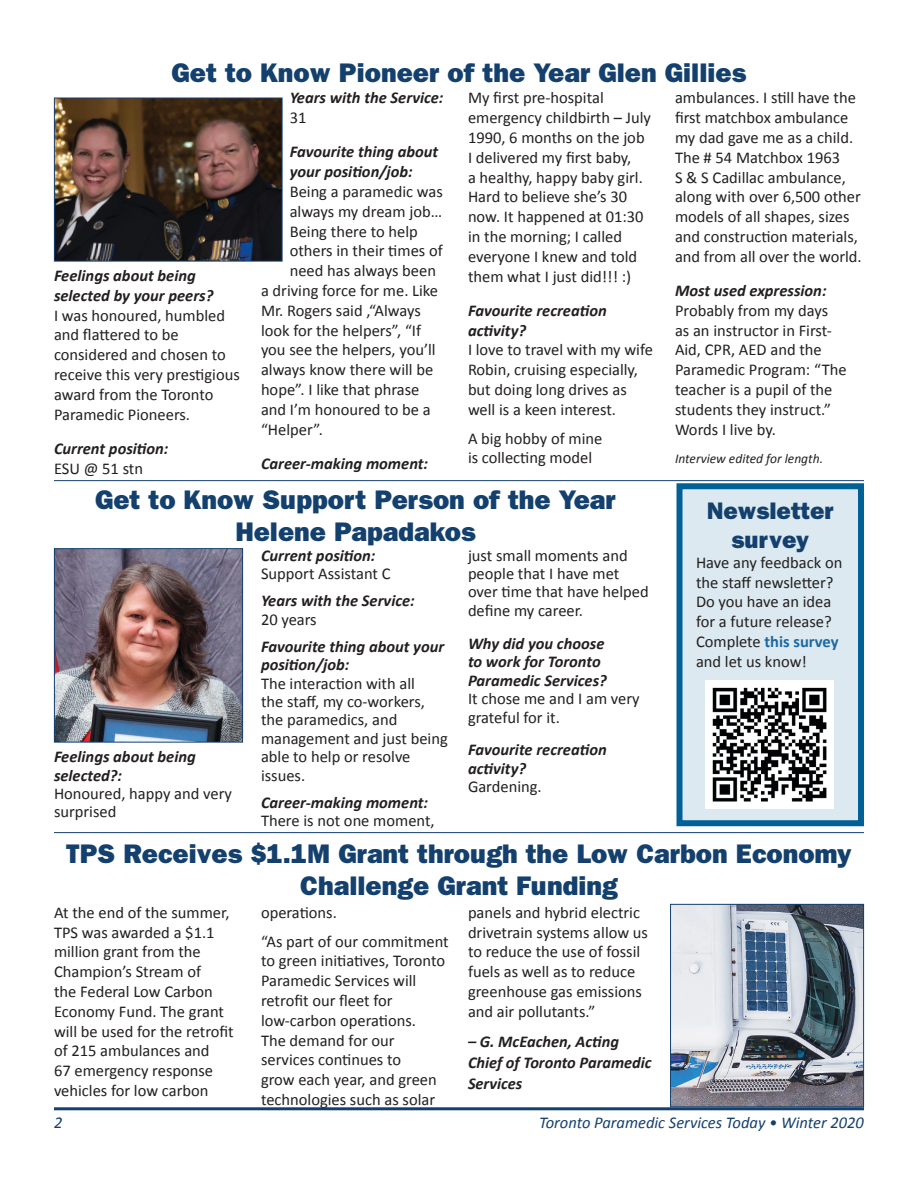
<style>
.page{position:relative;width:918px;height:1188px;background:#fff}
.page>*{position:absolute;margin:0;border:0;box-sizing:border-box;transform-origin:0 0}
.Headline{font:27px/32.4px "ITC Franklin Gothic Std Hvy";color:#14406e;text-align:center}
.Headline-2{font:24px/28.8px "ITC Franklin Gothic Std Hvy";color:#14406e;text-align:center}
.Interview_Questions{font:16.5px/19.8px "Calibri";color:#231f20}
.Body_Copy{font:16.5px/19.8px "Calibri";color:#231f20}
.Interview_Questions-2{font:italic 700 16.5px/18.5px "Calibri";color:#231f20}
.Body_Copy-2{font:italic 700 16.5px/21px "Calibri";color:#231f20}
.t1{font:italic 16.5px "Calibri";color:#14406e}
.Body_-_Italic{font:italic 13.5px "Calibri";color:#231f20}
.s1{font-weight:700;font-style:italic}
.s2{font-weight:400;font-style:normal}
.s3{font-weight:700;color:#1c68a2}
</style>
<div class="page">
<hr style="left:54px;top:1107px;width:810px;height:3px;background:#14406e">
<hr style="left:54px;top:480px;width:810px;height:1px;background:#14406e">
<hr style="left:54px;top:832px;width:810px;height:1px;background:#14406e">
<img style="left:54px;top:97px;width:229px;height:165px">
<img style="left:54px;top:548px;width:189px;height:195px">
<img style="left:670px;top:904px;width:194px;height:204px">
<div style="left:680px;top:486px;width:181px;height:337px;background:#dce9f0"></div>
<div style="left:676px;top:483px;width:188px;height:343px;border:6px solid #006196"></div>
<img style="left:705px;top:680px;width:129px;height:129px">
<p class="Headline" style="left:172px;top:56px;width:576px">Get to Know Pioneer of the Year Glen Gillies</p>
<p class="Interview_Questions" style="left:54px;top:266px;width:187px"><span class="s1">Feelings about being selected by your peers?<br></span>I was honoured, humbled and flattered to be considered and chosen to receive this very prestigious award from the Toronto<br>Paramedic Pioneers.</p>
<p class="Interview_Questions-2" style="left:54px;top:439px;width:116px;line-height:19.8px">Current position:<br><span class="s2">ESU @ 51 stn</span></p>
<p class="Interview_Questions-2" style="left:290px;top:88px;width:155px;line-height:19.8px">Years with the Service:<br><span class="s2">31</span></p>
<p class="Interview_Questions-2" style="left:290px;top:143px;width:150px">Favourite thing about</p>
<p class="Interview_Questions-2" style="left:290px;top:163px;width:125px">your position/job:</p>
<p class="Interview_Questions" style="left:290px;top:182px;width:155px">Being a paramedic was</p>
<p class="Interview_Questions" style="left:290px;top:202px;width:154px">always my dream job…</p>
<p class="Interview_Questions" style="left:290px;top:221px;width:130px">Being there to help</p>
<p class="Interview_Questions" style="left:290px;top:241px;width:155px">others in their times of</p>
<p class="Interview_Questions" style="left:290px;top:261px;width:148px">need has always been</p>
<p class="Interview_Questions" style="left:261px;top:281px;width:179px">a driving force for me. Like</p>
<p class="Interview_Questions" style="left:261px;top:301px;width:161px">Mr. Rogers said ,“Always</p>
<p class="Interview_Questions" style="left:261px;top:320px;width:162px">look for the helpers”, “If</p>
<p class="Interview_Questions" style="left:261px;top:340px;width:176px">you see the helpers, you’ll</p>
<p class="Interview_Questions" style="left:261px;top:360px;width:174px">always know there will be</p>
<p class="Interview_Questions" style="left:261px;top:380px;width:160px">hope”. I like that phrase</p>
<p class="Interview_Questions" style="left:261px;top:400px;width:171px">and I’m honoured to be a</p>
<p class="Interview_Questions" style="left:261px;top:419px;width:64px">“Helper”.</p>
<p class="Interview_Questions-2" style="left:261px;top:454px;width:169px">Career-making moment:</p>
<p class="Interview_Questions" style="left:468px;top:88px;width:184px">My first pre-hospital emergency childbirth – July<br>1990, 6 months on the job<br>I delivered my first baby,<br>a healthy, happy baby girl.<br>Hard to believe she’s 30 now. It happened at 01:30 in the morning; I called everyone I knew and told them what I just did!!! :)</p>
<p class="Interview_Questions" style="left:468px;top:301px;width:186px"><span class="s1">Favourite recreation activity?<br></span>I love to travel with my wife<br>Robin, cruising especially, but doing long drives as well is a keen interest.</p>
<p class="Body_Copy" style="left:468px;top:428px;width:136px">A big hobby of mine is collecting model</p>
<p class="Headline" style="left:95px;top:483px;width:522px">Get to Know Support Person of the Year<br>Helene Papadakos</p>
<p class="Interview_Questions" style="left:54px;top:747px;width:180px;line-height:18.5px"><span class="s1">Feelings about being selected?:<br></span>Honoured, happy and very surprised</p>
<p class="Interview_Questions" style="left:261px;top:546px;width:131px;line-height:18.5px"><span class="s1">Current position:<br></span>Support Assistant C</p>
<p class="Interview_Questions-2" style="left:261px;top:591px;width:155px">Years with the Service:<br><span class="s2">20 years</span></p>
<p class="Interview_Questions" style="left:261px;top:637px;width:188px;line-height:18.5px"><span class="s1">Favourite thing about your position/job:<br></span>The interaction with all<br>the staff, my co-workers, the paramedics, and management and just being able to help or resolve issues.</p>
<p class="Interview_Questions-2" style="left:261px;top:793px;width:175px">Career-making moment:<br><span class="s2">There is not one moment,</span></p>
<p class="Interview_Questions" style="left:468px;top:546px;width:182px;line-height:18.5px">just small moments and people that I have met over time that have helped define my career.</p>
<p class="Interview_Questions-2" style="left:468px;top:634px;width:173px">Why did you choose<br>to work for Toronto<br>Paramedic Services?<br><span class="s2">It chose me and I am very grateful for it.</span></p>
<p class="Interview_Questions-2" style="left:468px;top:741px;width:140px">Favourite recreation activity?<br><span class="s2">Gardening.</span></p>
<p class="Body_Copy" style="left:675px;top:88px;width:188px">ambulances. I still have the first matchbox ambulance my dad gave me as a child.<br>The # 54 Matchbox 1963<br>S &amp; S Cadillac ambulance, along with over 6,500 other models of all shapes, sizes and construction materials, and from all over the world.</p>
<p class="Interview_Questions" style="left:675px;top:281px;width:173px"><span class="s1">Most used expression:<br></span>Probably from my days as an instructor in First-<br>Aid, CPR, AED and the<br>Paramedic Program: “The teacher is a pupil of the students they instruct.”<br>Words I live by.</p>
<p class="Body_-_Italic" style="left:675px;top:450px;width:150px">Interview edited for length.</p>
<p class="Headline-2" style="left:707px;top:497px;width:128px">Newsletter survey</p>
<p class="Interview_Questions" style="left:696px;top:553px;width:148px">Have any feedback on the staff newsletter?<br>Do you have an idea for a future release?<br>Complete <span class="s3">this survey </span>and let us know!</p>
<p class="Headline" style="left:66px;top:838px;width:787px">TPS Receives $1.1M Grant through the Low Carbon Economy<br>Challenge Grant Funding</p>
<p class="Body_Copy" style="left:54px;top:903px;width:181px">At the end of the summer,<br>TPS was awarded a $1.1 million grant from the<br>Champion’s Stream of<br>the Federal Low Carbon<br>Economy Fund. The grant will be used for the retrofit of 215 ambulances and<br>67 emergency response vehicles for low carbon</p>
<p class="Body_Copy" style="left:261px;top:903px;width:77px">operations.</p>
<p class="Body_Copy" style="left:261px;top:931px;width:189px">“As part of our commitment to green initiatives, Toronto<br>Paramedic Services will retrofit our fleet for low-carbon operations.<br>The demand for our services continues to<br>grow each year, and green technologies such as solar</p>
<p class="Body_Copy" style="left:468px;top:903px;width:182px">panels and hybrid electric drivetrain systems allow us to reduce the use of fossil fuels as well as to reduce greenhouse gas emissions and air pollutants.”</p>
<p class="Body_Copy-2" style="left:468px;top:1031px;width:185px">– G. McEachen, Acting<br>Chief of Toronto Paramedic<br>Services</p>
<p class="t1" style="left:54px;top:1111px;width:10px">2</p>
<p class="t1" style="left:539px;top:1111px;width:326px">Toronto Paramedic Services Today • Winter 2020</p>
</div>
